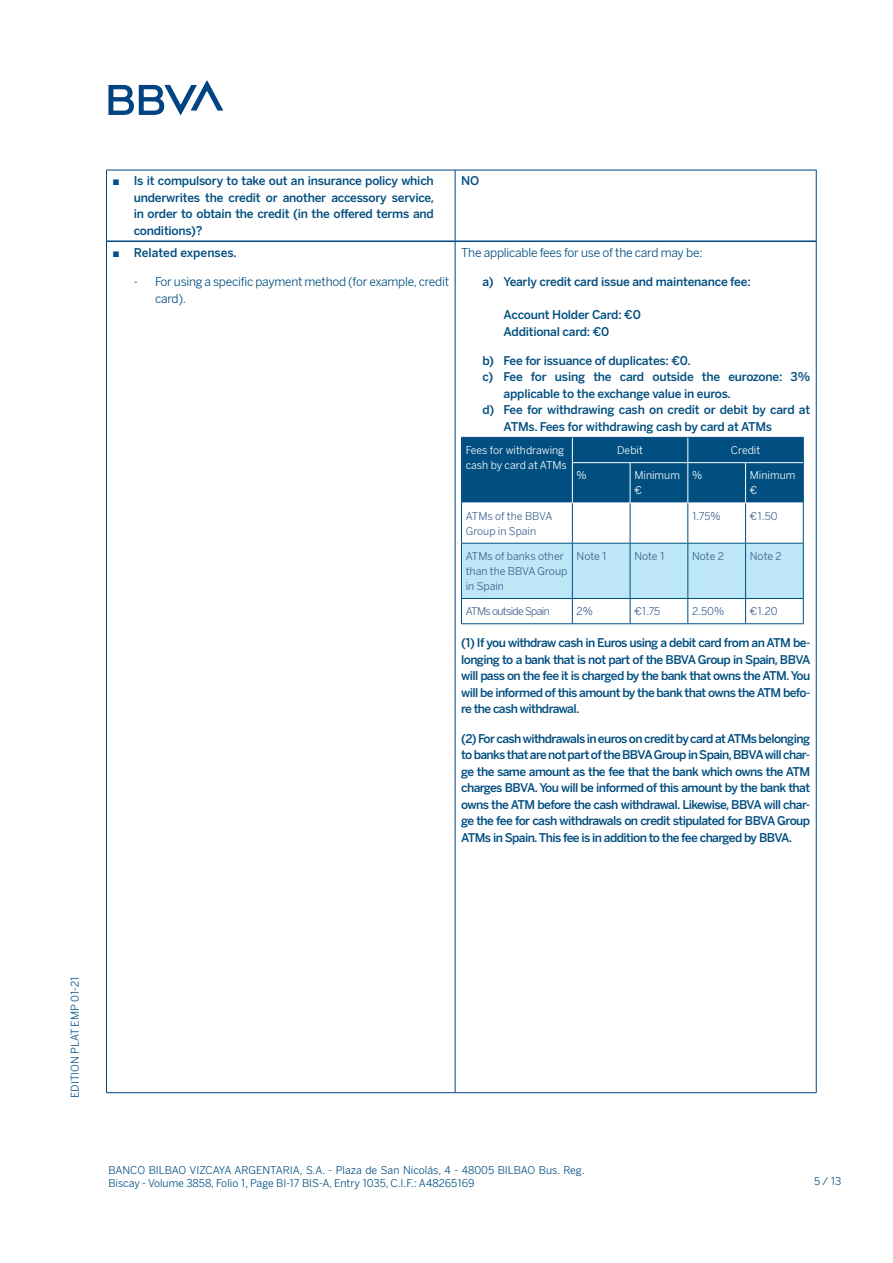
<style>
.page{position:relative;width:893px;height:1263px;background:#fff}
.page>*{position:absolute;margin:0;border:0;box-sizing:border-box;transform-origin:0 0}
.t1{font:500 12px/16.5px "Benton Sans BBVA";letter-spacing:-.02em;color:#014e80;text-align:justify}
.t2{font:12px/16.5px "BBVA Benton Sans";letter-spacing:-.02em;color:#014e80}
.t3{font:500 12px "Benton Sans BBVA";color:#014e80}
.t4{font:10.5px/12.6px "BBVA Benton Sans";color:#014e80}
.t5{font:10.5px/15px "BBVA Benton Sans";color:#385e8d}
.t6{font:10.5px/15px "BBVA Benton Sans";color:#fff}
.t7{font:10.5px "BBVA Benton Sans";letter-spacing:-.06em;color:#385e8d}
.s1{font-family:"Arial";font-weight:400}
</style>
<div class="page">
<svg style="left:108px;top:80px;width:115px;height:35px"></svg>
<hr style="left:106px;top:242px;width:1px;height:850px;background:#004481">
<hr style="left:455px;top:242px;width:1px;height:850px;background:#004481">
<hr style="left:816px;top:242px;width:1px;height:850px;background:#004481">
<hr style="left:106px;top:1092px;width:349px;height:1px;background:#004481">
<hr style="left:455px;top:1092px;width:361px;height:1px;background:#004481">
<div style="left:461px;top:437px;width:343px;height:66px;background:#014e80"></div>
<hr style="left:572px;top:462px;width:58px;height:1px;background:#fff">
<hr style="left:572px;top:463px;width:1px;height:39px;background:#fff">
<hr style="left:630px;top:462px;width:58px;height:1px;background:#fff">
<hr style="left:630px;top:463px;width:1px;height:39px;background:#fff">
<hr style="left:688px;top:462px;width:58px;height:1px;background:#fff">
<hr style="left:687px;top:463px;width:1px;height:39px;background:#fff">
<hr style="left:746px;top:462px;width:57px;height:1px;background:#fff">
<hr style="left:745px;top:463px;width:1px;height:39px;background:#fff">
<hr style="left:462px;top:502px;width:110px;height:1px;background:#fff">
<hr style="left:572px;top:502px;width:58px;height:1px;background:#fff">
<hr style="left:630px;top:502px;width:58px;height:1px;background:#fff">
<hr style="left:688px;top:502px;width:58px;height:1px;background:#fff">
<hr style="left:746px;top:502px;width:57px;height:1px;background:#fff">
<hr style="left:461px;top:503px;width:1px;height:40px;background:#014e80">
<hr style="left:572px;top:503px;width:1px;height:40px;background:#014e80">
<hr style="left:630px;top:503px;width:1px;height:40px;background:#014e80">
<hr style="left:687px;top:503px;width:1px;height:40px;background:#014e80">
<hr style="left:745px;top:503px;width:1px;height:40px;background:#014e80">
<hr style="left:803px;top:503px;width:1px;height:40px;background:#014e80">
<svg style="left:461px;top:543px;width:343px;height:80px"></svg>
<hr style="left:688px;top:623px;width:58px;height:1px;background:#014e80">
<hr style="left:746px;top:623px;width:58px;height:1px;background:#014e80">
<hr style="left:461px;top:623px;width:111px;height:1px;background:#014e80">
<hr style="left:572px;top:623px;width:58px;height:1px;background:#014e80">
<hr style="left:630px;top:623px;width:58px;height:1px;background:#014e80">
<hr style="left:106px;top:170px;width:349px;height:1px;background:#004481">
<hr style="left:106px;top:170px;width:1px;height:71px;background:#004481">
<hr style="left:455px;top:170px;width:361px;height:1px;background:#004481">
<hr style="left:455px;top:170px;width:1px;height:71px;background:#004481">
<hr style="left:816px;top:170px;width:1px;height:71px;background:#004481">
<hr style="left:106px;top:241px;width:349px;height:1px;background:#004481">
<hr style="left:455px;top:241px;width:361px;height:1px;background:#004481">
<p class="t1" style="left:134px;top:173px;width:302px;text-indent:-21px"><span class="s1">■</span> Is it compulsory to take out an insurance policy which underwrites the credit or another accessory service, in order to obtain the credit (in the offered terms and conditions)?</p>
<p class="t1" style="left:461px;top:173px;width:20px">NO</p>
<p class="t3" style="left:112px;top:245px;width:126px"><span class="s1">■</span> Related expenses.</p>
<p class="t2" style="left:155px;top:274px;width:296px;text-indent:-21px">- For using a specific payment method (for example, credit card).</p>
<p class="t2" style="left:461px;top:244px;width:243px">The applicable fees for use of the card may be:</p>
<p class="t1" style="left:482px;top:274px;width:270px">a) Yearly credit card issue and maintenance fee:</p>
<p class="t1" style="left:504px;top:307px;width:139px">Account Holder Card: €0<br>Additional card: €0</p>
<p class="t1" style="left:482px;top:352px;width:210px">b) Fee for issuance of duplicates: €0.</p>
<p class="t1" style="left:482px;top:369px;width:329px">c) Fee for using the card outside the eurozone: 3%</p>
<p class="t1" style="left:504px;top:385px;width:229px">applicable to the exchange value in euros.</p>
<p class="t1" style="left:482px;top:402px;width:329px">d) Fee for withdrawing cash on credit or debit by card at</p>
<p class="t1" style="left:504px;top:418px;width:270px">ATMs. Fees for withdrawing cash by card at ATMs</p>
<p class="t6" style="left:466px;top:443px;width:103px">Fees for withdrawing cash by card at ATMs</p>
<p class="t6" style="left:617px;top:443px;width:27px">Debit</p>
<p class="t6" style="left:731px;top:443px;width:31px">Credit</p>
<p class="t6" style="left:577px;top:468px;width:12px">%</p>
<p class="t6" style="left:634px;top:468px;width:47px">Minimum €</p>
<p class="t6" style="left:692px;top:468px;width:12px">%</p>
<p class="t6" style="left:750px;top:468px;width:47px">Minimum €</p>
<p class="t5" style="left:466px;top:508px;width:88px">ATMs of the BBVA<br>Group in Spain</p>
<p class="t5" style="left:692px;top:508px;width:30px">1.75%</p>
<p class="t5" style="left:750px;top:508px;width:29px">€1.50</p>
<p class="t5" style="left:466px;top:549px;width:103px">ATMs of banks other than the BBVA Group in Spain</p>
<p class="t5" style="left:577px;top:549px;width:32px">Note 1</p>
<p class="t5" style="left:634px;top:549px;width:32px">Note 1</p>
<p class="t5" style="left:692px;top:549px;width:33px">Note 2</p>
<p class="t5" style="left:750px;top:549px;width:33px">Note 2</p>
<p class="t7" style="left:466px;top:605px;width:86px">ATMs outside Spain</p>
<p class="t5" style="left:577px;top:604px;width:18px">2%</p>
<p class="t5" style="left:634px;top:604px;width:27px">€1.75</p>
<p class="t5" style="left:692px;top:604px;width:34px">2.50%</p>
<p class="t5" style="left:750px;top:604px;width:29px">€1.20</p>
<p class="t1" style="left:461px;top:635px;width:351px">(1) If you withdraw cash in Euros using a debit card from an ATM be&shy;longing to a bank that is not part of the BBVA Group in Spain, BBVA will pass on the fee it is charged by the bank that owns the ATM. You will be informed of this amount by the bank that owns the ATM befo&shy;re the cash withdrawal.</p>
<p class="t1" style="left:461px;top:730px;width:351px">(2) For cash withdrawals in euros on credit by card at ATMs belonging to banks that are not part of the BBVA Group in Spain, BBVA will char&shy;ge the same amount as the fee that the bank which owns the ATM charges BBVA. You will be informed of this amount by the bank that owns the ATM before the cash withdrawal. Likewise, BBVA will char&shy;ge the fee for cash withdrawals on credit stipulated for BBVA Group ATMs in Spain. This fee is in addition to the fee charged by BBVA.</p>
<p class="t4" style="left:69px;top:1098px;width:123px;rotate:-90deg">EDITION PLAT EMP 01-21</p>
<p class="t4" style="left:108px;top:1164px;width:478px">BANCO BILBAO VIZCAYA ARGENTARIA, S.A. - Plaza de San Nicolás, 4 - 48005 BILBAO Bus. Reg.<br>Biscay - Volume 3858, Folio 1, Page BI-17 BIS-A, Entry 1035, C.I.F.: A48265169</p>
<p class="t4" style="left:814px;top:1175px;width:29px">5 / 13</p>
</div>
